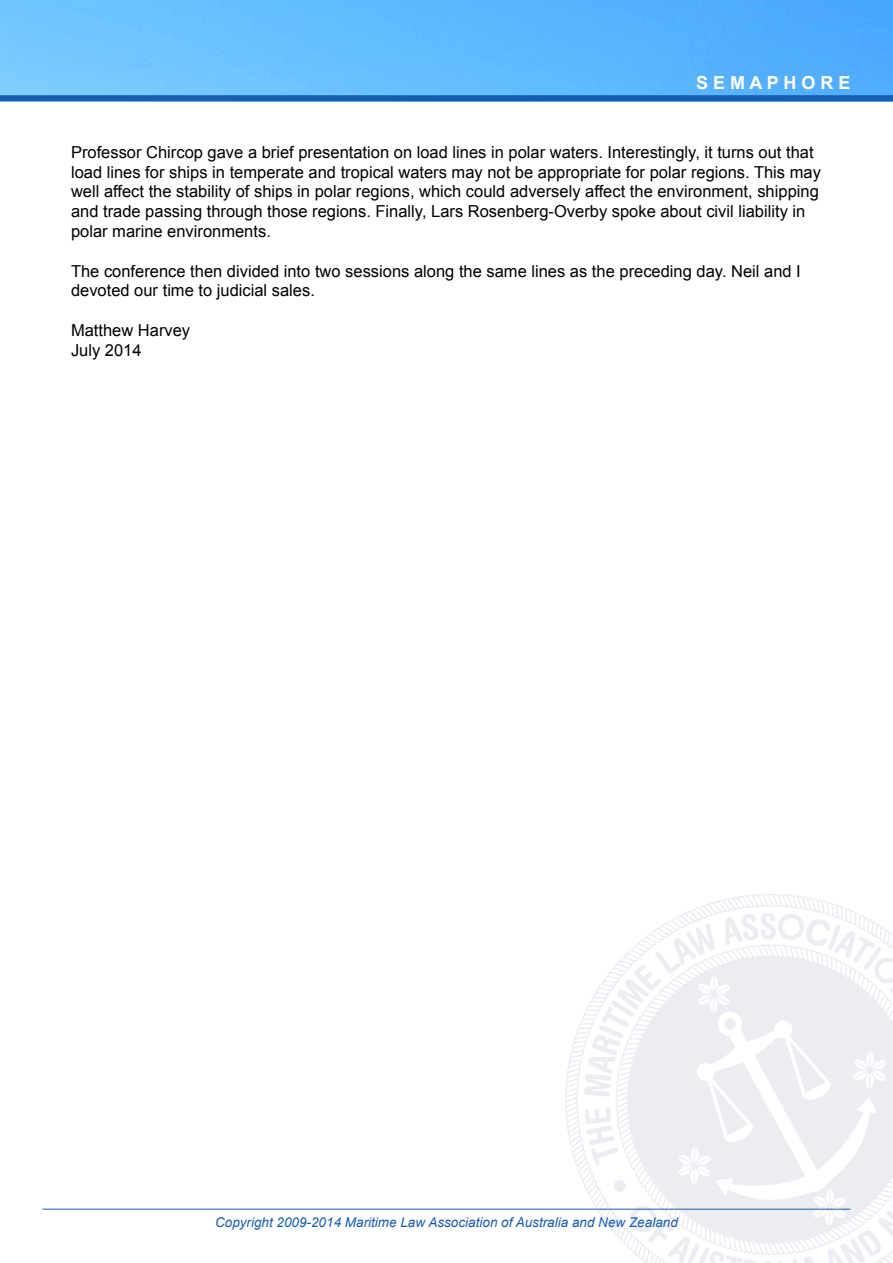
<style>
.page{position:relative;width:893px;height:1263px;background:#fff}
.page>*{position:absolute;margin:0;border:0;box-sizing:border-box;transform-origin:0 0}
.t1{font:700 18px "Arial";color:#fff}
.t2{font:16.5px/19.8px "Arial";color:#000}
.t3{font:italic 13.5px "Arial";color:#175daf}
</style>
<div class="page">
<svg style="left:564px;top:1015px;width:20px;height:194px"></svg>
<svg style="left:697px;top:894px;width:148px;height:14px"></svg>
<svg style="left:584px;top:912px;width:309px;height:351px"></svg>
<hr style="left:43px;top:1209px;width:807px;height:1px;background:#175daf">
<img style="left:0;top:0;width:893px;height:95px">
<div style="left:0;top:95px;width:893px;height:6px;background:#175daf"></div>
<p class="t1" style="left:696px;top:71px;width:156px">S E M A P H O R E</p>
<p class="t2" style="left:71px;top:142px;width:751px">Professor Chircop gave a brief presentation on load lines in polar waters. Interestingly, it turns out that load lines for ships in temperate and tropical waters may not be appropriate for polar regions. This may well affect the stability of ships in polar regions, which could adversely affect the environment, shipping and trade passing through those regions. Finally, Lars Rosenberg-Overby spoke about civil liability in polar marine environments.</p>
<p class="t2" style="left:71px;top:261px;width:731px">The conference then divided into two sessions along the same lines as the preceding day. Neil and I devoted our time to judicial sales.</p>
<p class="t2" style="left:71px;top:320px;width:121px">Matthew Harvey<br>July 2014</p>
<p class="t3" style="left:215px;top:1213px;width:464px">Copyright 2009-2014 Maritime Law Association of Australia and New Zealand</p>
</div>
